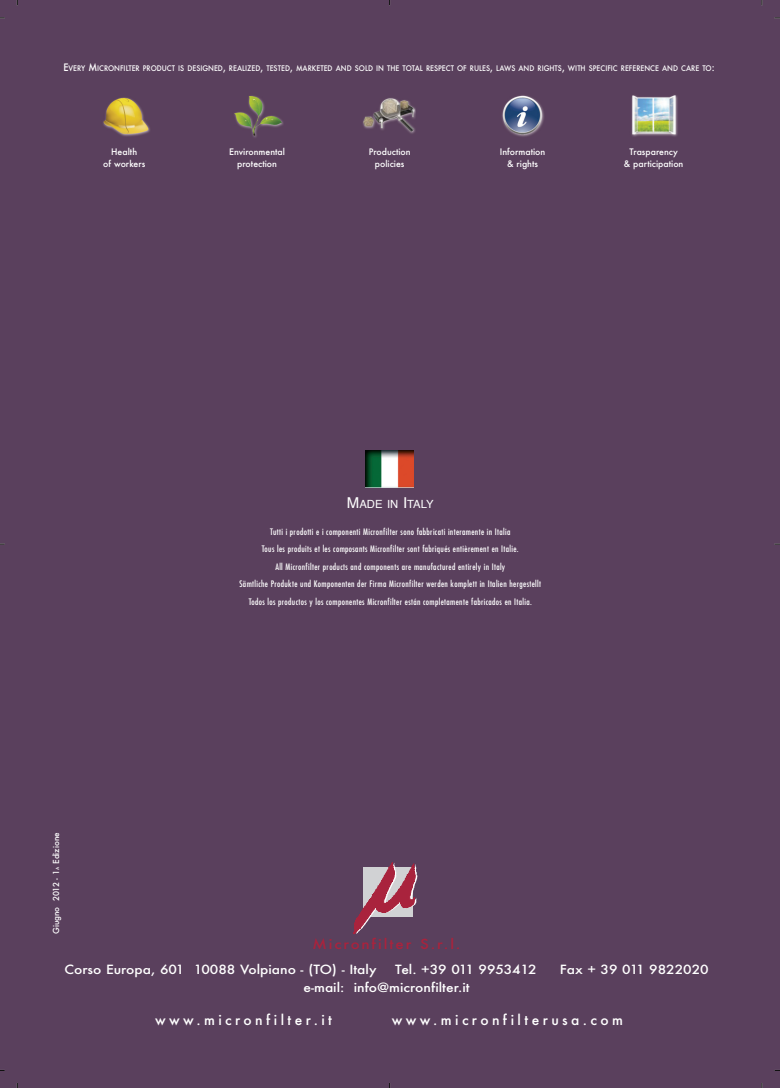
<style>
.page{position:relative;width:780px;height:1088px;background:#5a405d}
.page>*{position:absolute;margin:0;border:0;box-sizing:border-box;transform-origin:0 0}
.t1{font:500 13.75px "Futura";letter-spacing:.245em;color:#fff}
.t2{font:500 13.5px "Futura";letter-spacing:.125em;color:#a9233d;scale:1.11 1}
.t3{font:500 12.38px "Futura";color:#fff;scale:1.11 1}
.t4{font:11.25px "Helvetica";color:#fff}
.t5{font:condensed 8.75px/17.5px "Futura";letter-spacing:.04em;color:#fff;text-align:center}
.t6{font:500 8.75px/11.4px "Futura";color:#fff;text-align:center}
.t7{font:500 8.12px "Futura";color:#fff}
.t8{font:500 7.5px "Futura";color:#fff;scale:.92 1}
.s1{font-size:10px}
.s2{font-size:4.38px}
.s3{font-size:15px}
</style>
<div class="page">
<p class="t8" style="left:63px;top:65px;width:709px"><span class="s1">E</span>VERY <span class="s1">M</span>ICRONFILTER PRODUCT IS DESIGNED<span class="s1">,</span> REALIZED<span class="s1">,</span> TESTED<span class="s1">,</span> MARKETED AND SOLD IN THE TOTAL RESPECT OF RULES<span class="s1">,</span> LAWS AND RIGHTS<span class="s1">,</span> WITH SPECIFIC REFERENCE AND CARE TO<span class="s1">:</span></p>
<p class="t6" style="left:103px;top:147px;width:43px">Health<br>of workers</p>
<p class="t6" style="left:499px;top:147px;width:47px">Information &amp; rights</p>
<p class="t6" style="left:229px;top:147px;width:57px">Environmental protection</p>
<p class="t6" style="left:368px;top:147px;width:43px">Production policies</p>
<p class="t6" style="left:624px;top:147px;width:61px">Trasparency<br>&amp; participation</p>
<p class="t7" style="left:52px;top:934px;width:103px;rotate:-90deg">Giugno 2012 - 1<span class="s2">A</span> Edizione</p>
<p class="t4" style="left:347px;top:499px;width:88px"><span class="s3">M</span>ADE IN <span class="s3">I</span>TALY</p>
<p class="t5" style="left:239px;top:523px;width:303px">Tutti i prodotti e i componenti Micronfilter sono fabbricati interamente in Italia<br>Tous les produits et les composants Micronfilter sont fabriqués entièrement en Italie.<br>All Micronfilter products and components are manufactured entirely in Italy<br>Sämtliche Produkte und Komponenten der Firma Micronfilter werden komplett in Italien hergestellt Todos los productos y los componentes Micronfilter están completamente fabricados en Italia.</p>
<h2 class="t2" style="left:312px;top:938px;width:135px">Micronfilter S.r.l.</h2>
<h3 class="t3" style="left:64px;top:964px;width:283px">Corso Europa, 601 10088 Volpiano - (TO) - Italy</h3>
<h3 class="t3" style="left:395px;top:964px;width:129px">Tel. +39 011 9953412</h3>
<h3 class="t3" style="left:560px;top:964px;width:135px">Fax + 39 011 9822020</h3>
<h3 class="t3" style="left:303px;top:981px;width:151px">e-mail: info@micronfilter.it</h3>
<h1 class="t1" style="left:155px;top:1014px;width:178px">www.micronfilter.it</h1>
<h1 class="t1" style="left:392px;top:1014px;width:233px">www.micronfilterusa.com</h1>
</div>
